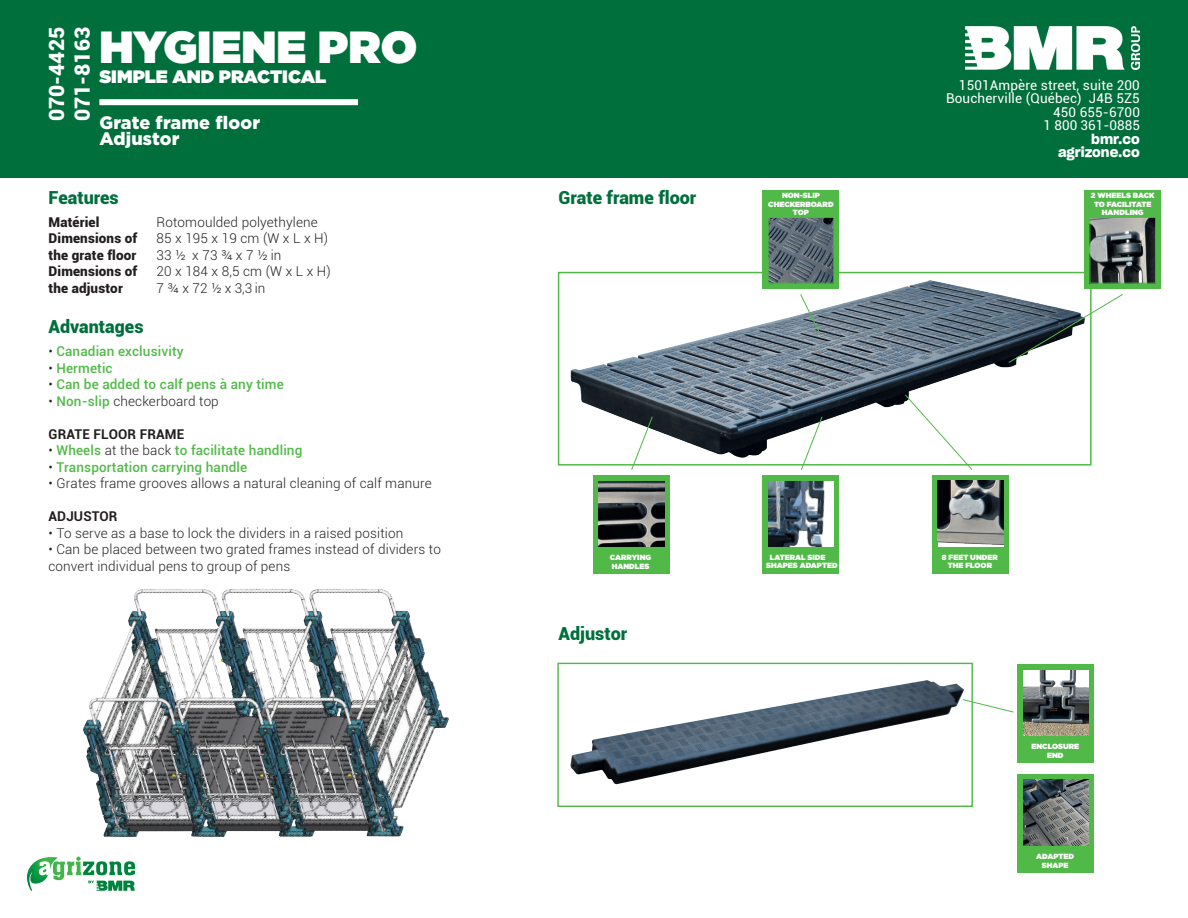
<style>
.page{position:relative;width:1188px;height:918px;background:#fff}
.page>*{position:absolute;margin:0;border:0;box-sizing:border-box;transform-origin:0 0}
.t1{font:900 45px "Gotham";color:#fff}
.t2{font:900 21px/25.3px "Roboto";color:#fff}
.t3{font:900 18px "Roboto";color:#006f3c}
.t4{font:900 18px/16.5px "Gotham";letter-spacing:.01em;color:#fff}
.t5{font:900 18px "Gotham";color:#fff}
.t6{font:300 13.5px/16.5px "Roboto";letter-spacing:.01em;color:#231f20}
.t7{font:500 13.5px "Roboto";letter-spacing:.01em;color:#51b948}
.t8{font:13.5px/13.5px "Roboto";letter-spacing:.01em;color:#fff;text-align:right}
.t9{font:900 13.5px "Roboto";letter-spacing:.01em;color:#231f20}
.t10{font:700 13.5px "Roboto";letter-spacing:.01em;color:#231f20}
.t11{font:600 13.5px/13.5px "Sharp Grotesk Exp";color:#fff;text-align:right}
.t12{font:900 7.5px/8.6px "Gotham";color:#fff;text-align:center}
.s1{font-weight:300;color:#231f20}
.s2{font-weight:500;color:#51b948}
</style>
<div class="page">
<div style="left:0;top:0;width:1188px;height:177px;background:#006f3c"></div>
<div style="left:99px;top:99px;width:259px;height:6px;background:#fff"></div>
<img style="left:570px;top:275px;width:515px;height:183px">
<div style="left:558px;top:272px;width:534px;height:194px;border:2px solid #51b948"></div>
<img style="left:83px;top:589px;width:366px;height:248px">
<svg style="left:800px;top:416px;width:23px;height:54px"></svg>
<svg style="left:631px;top:416px;width:22px;height:54px"></svg>
<svg style="left:800px;top:293px;width:21px;height:41px"></svg>
<div style="left:1018px;top:664px;width:76px;height:99px;background:#51b948"></div>
<svg style="left:1008px;top:293px;width:115px;height:71px"></svg>
<img style="left:570px;top:680px;width:394px;height:104px">
<div style="left:557px;top:663px;width:416px;height:144px;border:1px solid #51b948"></div>
<img style="left:1023px;top:670px;width:66px;height:66px">
<svg style="left:962px;top:699px;width:52px;height:14px"></svg>
<div style="left:593px;top:475px;width:77px;height:99px;background:#51b948"></div>
<img style="left:598px;top:481px;width:66px;height:66px">
<div style="left:763px;top:475px;width:76px;height:99px;background:#51b948"></div>
<img style="left:768px;top:481px;width:66px;height:66px">
<svg style="left:904px;top:394px;width:69px;height:76px"></svg>
<div style="left:932px;top:475px;width:77px;height:99px;background:#51b948"></div>
<img style="left:938px;top:481px;width:66px;height:66px">
<div style="left:763px;top:190px;width:76px;height:99px;background:#51b948"></div>
<img style="left:770px;top:219px;width:62px;height:62px">
<div style="left:768px;top:217px;width:66px;height:66px;border:1px solid #51b948"></div>
<div style="left:1085px;top:190px;width:76px;height:99px;background:#51b948"></div>
<img style="left:1092px;top:219px;width:62px;height:62px">
<div style="left:1090px;top:217px;width:66px;height:66px;border:1px solid #51b948"></div>
<div style="left:1018px;top:774px;width:76px;height:99px;background:#51b948"></div>
<img style="left:1023px;top:780px;width:66px;height:65px">
<svg style="left:27px;top:857px;width:108px;height:34px"></svg>
<img style="left:965px;top:27px;width:175px;height:43px">
<h2 class="t2" style="left:43px;top:121px;width:96px;rotate:-90deg">070-4425<br>071-8163</h2>
<h1 class="t1" style="left:99px;top:15px;width:319px">HYGIENE PRO</h1>
<h3 class="t5" style="left:99px;top:63px;width:228px">SIMPLE AND PRACTICAL</h3>
<h3 class="t4" style="left:99px;top:114px;width:162px">Grate frame floor<br>Adjustor</h3>
<h3 class="t3" style="left:49px;top:185px;width:72px">Features</h3>
<p class="t9" style="left:49px;top:212px;width:52px">Matériel</p>
<p class="t6" style="left:157px;top:213px;width:163px">Rotomoulded polyethylene</p>
<p class="t9" style="left:49px;top:229px;width:90px">Dimensions of</p>
<p class="t6" style="left:157px;top:230px;width:173px">85 x 195 x 19 cm (W x L x H)</p>
<p class="t9" style="left:49px;top:245px;width:89px">the grate floor</p>
<p class="t6" style="left:157px;top:246px;width:126px">33 ½ x 73 ¾ x 7 ½ in</p>
<p class="t9" style="left:49px;top:262px;width:90px">Dimensions of</p>
<p class="t6" style="left:157px;top:263px;width:176px">20 x 184 x 8,5 cm (W x L x H)</p>
<p class="t9" style="left:49px;top:278px;width:76px">the adjustor</p>
<p class="t6" style="left:157px;top:279px;width:110px">7 ¾ x 72 ½ x 3,3 in</p>
<h3 class="t3" style="left:49px;top:314px;width:97px">Advantages</h3>
<p class="t7" style="left:49px;top:342px;width:137px"><span class="s1">•</span> Canadian exclusivity</p>
<p class="t7" style="left:49px;top:359px;width:66px"><span class="s1">•</span> Hermetic</p>
<p class="t7" style="left:49px;top:375px;width:237px"><span class="s1">•</span> Can be added to calf pens à any time</p>
<p class="t6" style="left:49px;top:392px;width:172px">• <span class="s2">Non-slip</span> checkerboard top</p>
<p class="t10" style="left:49px;top:425px;width:137px">GRATE FLOOR FRAME</p>
<p class="t7" style="left:49px;top:441px;width:255px"><span class="s1">•</span> Wheels <span class="s1">at the back</span> to facilitate handling</p>
<p class="t7" style="left:49px;top:458px;width:200px"><span class="s1">•</span> Transportation carrying handle</p>
<p class="t6" style="left:49px;top:475px;width:385px">• Grates frame grooves allows a natural cleaning of calf manure</p>
<p class="t10" style="left:49px;top:507px;width:71px">ADJUSTOR</p>
<p class="t6" style="left:49px;top:524px;width:356px">• To serve as a base to lock the dividers in a raised position</p>
<p class="t6" style="left:49px;top:541px;width:394px">• Can be placed between two grated frames instead of dividers to convert individual pens to group of pens</p>
<h3 class="t3" style="left:559px;top:185px;width:139px">Grate frame floor</h3>
<p class="t8" style="left:946px;top:78px;width:195px">1501Ampère street, suite 200<br>Boucherville (Québec) J4B 5Z5<br>450 655-6700<br>1 800 361-0885</p>
<p class="t11" style="left:1058px;top:131px;width:83px">bmr.co agrizone.co</p>
<p class="t12" style="left:768px;top:191px;width:67px">NON-SLIP<br>CHECKERBOARD<br>TOP</p>
<p class="t12" style="left:1091px;top:191px;width:65px">2 WHEELS BACK<br>TO FACILITATE<br>HANDLING</p>
<p class="t12" style="left:610px;top:553px;width:43px;text-align:left">CARRYING<br>HANDLES</p>
<p class="t12" style="left:766px;top:554px;width:73px;line-height:7.5px;text-align:left;text-indent:4px">LATERAL SIDE<br>SHAPES ADAPTED</p>
<p class="t12" style="left:942px;top:553px;width:57px">8 FEET UNDER<br>THE FLOOR</p>
<h3 class="t3" style="left:559px;top:621px;width:70px">Adjustor</h3>
<p class="t12" style="left:1031px;top:742px;width:49px">ENCLOSURE<br>END</p>
<p class="t12" style="left:1036px;top:852px;width:39px">ADAPTED<br>SHAPE</p>
</div>
